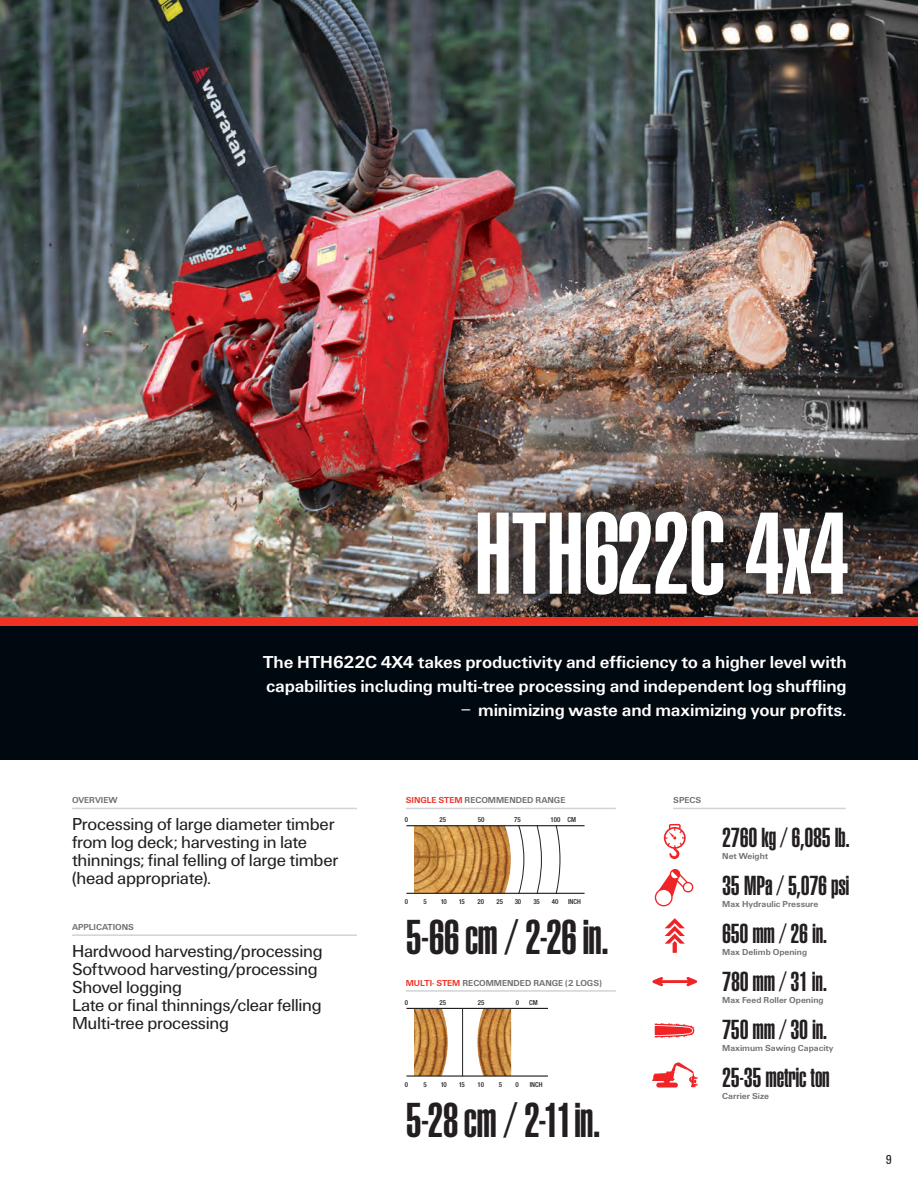
<style>
.page{position:relative;width:918px;height:1188px;background:#fff}
.page>*{position:absolute;margin:0;border:0;box-sizing:border-box;transform-origin:0 0}
.t1{font:900 extra-condensed 114px "Helvetica";letter-spacing:-.01em;color:#fff}
.t2{font:900 extra-condensed 48px "Helvetica";letter-spacing:-.015em;color:#231f20}
.t3{font:900 extra-condensed 39.15px "Helvetica";color:#231f20}
.t4{font:900 extra-condensed 27px "Helvetica";letter-spacing:-.01em;color:#231f20}
.t5{font:18px/18px "Univers U55";letter-spacing:-.015em;color:#231f20}
.t6{font:18px/24px "Univers U65";letter-spacing:-.01em;color:#fff}
.t7{font:13.5px "Univers U57";color:#231f20}
.Fast_Facts{font:9px "Univers U65";color:#6d6f71}
.t8{font:500 condensed 6.9px "Helvetica Neue LT Std";color:#231f20}
.s1{color:#ee3224}
</style>
<div class="page">
<div style="left:0;top:626px;width:918px;height:134px;background:#000810"></div>
<div style="left:0;top:617px;width:918px;height:9px;background:#ee3224"></div>
<hr style="left:673px;top:808px;width:173px;height:1px;background:#d1d3d4">
<hr style="left:72px;top:808px;width:285px;height:1px;background:#d1d3d4">
<hr style="left:72px;top:934px;width:285px;height:2px;background:#d1d3d4">
<hr style="left:406px;top:808px;width:210px;height:1px;background:#d1d3d4">
<hr style="left:406px;top:990px;width:210px;height:2px;background:#d1d3d4">
<hr style="left:406px;top:893px;width:179px;height:1px;background:#231f20">
<hr style="left:406px;top:825px;width:179px;height:1px;background:#231f20">
<svg style="left:414px;top:826px;width:146px;height:67px"></svg>
<svg style="left:664px;top:824px;width:22px;height:35px"></svg>
<svg style="left:652px;top:977px;width:45px;height:9px"></svg>
<svg style="left:665px;top:918px;width:20px;height:35px"></svg>
<svg style="left:652px;top:1062px;width:46px;height:26px"></svg>
<svg style="left:655px;top:869px;width:38px;height:37px"></svg>
<svg style="left:655px;top:1023px;width:39px;height:15px"></svg>
<img style="left:414px;top:1009px;width:34px;height:66px">
<img style="left:477px;top:1009px;width:34px;height:66px">
<hr style="left:462px;top:1008px;width:1px;height:68px;background:#231f20">
<hr style="left:406px;top:1075px;width:142px;height:2px;background:#231f20">
<hr style="left:406px;top:1008px;width:142px;height:1px;background:#231f20">
<img style="left:0;top:0;width:918px;height:616px">
<svg style="left:450px;top:484px;width:425px;height:133px;background:#473f3c"></svg>
<p class="t1" style="left:474px;top:488px;width:375px">HTH622C 4x4</p>
<p class="t6" style="left:263px;top:651px;width:585px">The HTH622C 4X4 takes productivity and efficiency to a higher level with capabilities including multi-tree processing and independent log shuffling</p>
<p class="t6" style="left:462px;top:699px;width:387px">– minimizing waste and maximizing your profits.</p>
<p class="Fast_Facts" style="left:72px;top:794px;width:47px">OVERVIEW</p>
<p class="t5" style="left:72px;top:817px;width:268px">Processing of large diameter timber from log deck; harvesting in late thinnings; final felling of large timber (head appropriate).</p>
<p class="Fast_Facts" style="left:72px;top:921px;width:64px">APPLICATIONS</p>
<p class="t5" style="left:72px;top:944px;width:252px">Hardwood harvesting/processing</p>
<p class="t5" style="left:72px;top:962px;width:247px">Softwood harvesting/processing</p>
<p class="t5" style="left:72px;top:980px;width:112px">Shovel logging</p>
<p class="t5" style="left:72px;top:998px;width:251px">Late or final thinnings/clear felling</p>
<p class="t5" style="left:72px;top:1016px;width:159px">Multi-tree processing</p>
<p class="Fast_Facts" style="left:406px;top:794px;width:161px"><span class="s1">SINGLE STEM</span> RECOMMENDED RANGE</p>
<p class="t8" style="left:405px;top:815px;width:5px">0</p>
<p class="t8" style="left:440px;top:815px;width:8px">25</p>
<p class="t8" style="left:478px;top:815px;width:8px">50</p>
<p class="t8" style="left:514px;top:815px;width:8px">75</p>
<p class="t8" style="left:551px;top:815px;width:27px">100 CM</p>
<p class="t8" style="left:405px;top:898px;width:5px">0</p>
<p class="t8" style="left:423px;top:898px;width:5px">5</p>
<p class="t8" style="left:441px;top:898px;width:8px">10</p>
<p class="t8" style="left:459px;top:898px;width:7px">15</p>
<p class="t8" style="left:477px;top:898px;width:8px">20</p>
<p class="t8" style="left:497px;top:898px;width:8px">25</p>
<p class="t8" style="left:515px;top:898px;width:8px">30</p>
<p class="t8" style="left:534px;top:898px;width:8px">35</p>
<p class="t8" style="left:552px;top:898px;width:8px">40</p>
<p class="t8" style="left:568px;top:898px;width:14px">INCH</p>
<p class="t2" style="left:406px;top:909px;width:205px">5-66 cm / 2-26 in.</p>
<p class="t3" style="left:413px;top:918px;width:175px">5-71 cm / 2-28 in.</p>
<p class="Fast_Facts" style="left:406px;top:977px;width:198px"><span class="s1">MULTI- STEM</span> RECOMMENDED RANGE (2 LOGS)</p>
<p class="t8" style="left:405px;top:998px;width:5px">0</p>
<p class="t8" style="left:440px;top:998px;width:8px">25</p>
<p class="t8" style="left:478px;top:998px;width:8px">25</p>
<p class="t8" style="left:516px;top:998px;width:5px">0</p>
<p class="t8" style="left:529px;top:998px;width:10px">CM</p>
<p class="t8" style="left:405px;top:1081px;width:5px">0</p>
<p class="t8" style="left:424px;top:1081px;width:5px">5</p>
<p class="t8" style="left:441px;top:1081px;width:8px">10</p>
<p class="t8" style="left:459px;top:1081px;width:7px">15</p>
<p class="t8" style="left:477px;top:1081px;width:8px">10</p>
<p class="t8" style="left:499px;top:1081px;width:5px">5</p>
<p class="t8" style="left:516px;top:1081px;width:5px">0</p>
<p class="t8" style="left:530px;top:1081px;width:14px">INCH</p>
<p class="t2" style="left:406px;top:1093px;width:196px">5-28 cm / 2-11 in.</p>
<p class="t3" style="left:404px;top:1101px;width:177px">5-28 cm / 2-11 in.</p>
<p class="Fast_Facts" style="left:673px;top:794px;width:30px">SPECS</p>
<p class="t4" style="left:722px;top:822px;width:129px">2760 kg / 6,085 lb.</p>
<p class="Fast_Facts" style="left:722px;top:850px;width:47px">Net Weight</p>
<p class="t4" style="left:722px;top:870px;width:129px">35 MPa / 5,076 psi</p>
<p class="Fast_Facts" style="left:722px;top:898px;width:98px">Max Hydraulic Pressure</p>
<p class="t4" style="left:722px;top:918px;width:107px">650 mm / 26 in.</p>
<p class="Fast_Facts" style="left:722px;top:946px;width:86px">Max Delimb Opening</p>
<p class="t4" style="left:722px;top:966px;width:106px">780 mm / 31 in.</p>
<p class="Fast_Facts" style="left:722px;top:994px;width:103px">Max Feed Roller Opening</p>
<p class="t4" style="left:722px;top:1014px;width:107px">750 mm / 30 in.</p>
<p class="Fast_Facts" style="left:722px;top:1042px;width:113px">Maximum Sawing Capacity</p>
<p class="t4" style="left:722px;top:1062px;width:109px">25-35 metric ton</p>
<p class="Fast_Facts" style="left:722px;top:1090px;width:48px">Carrier Size</p>
<p class="t7" style="left:886px;top:1150px;width:8px">9</p>
</div>
